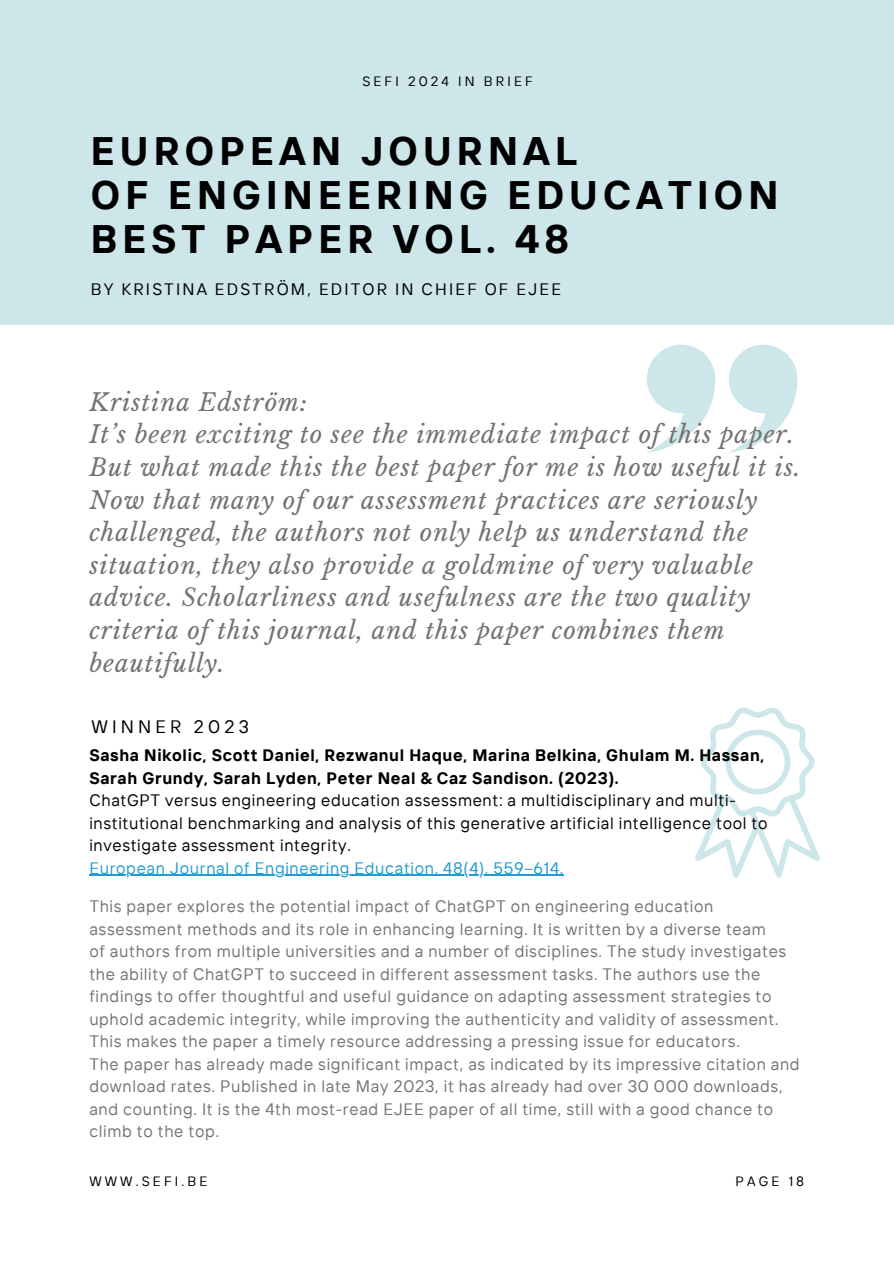
<style>
.page{position:relative;width:894px;height:1264px;background:#fff}
.page>*{position:absolute;margin:0;border:0;box-sizing:border-box;transform-origin:0 0}
.t1{font:700 39.75px/43.8px "TT Interphases";letter-spacing:.13em;color:#000001}
.t2{font:italic 24px/32.7px "Libre Baskerville";letter-spacing:.04em;color:#737373}
.t3{font:18px "TT Interphases";letter-spacing:.23em;color:#000001}
.t4{font:16.5px/22.5px "TT Interphases";letter-spacing:.04em;color:#737373}
.t5{font:16.5px/22.5px "TT Interphases";letter-spacing:.04em;color:#000001}
.t6{font:16.5px "TT Interphases";letter-spacing:.04em;color:#219bd3}
.t7{font:16.5px "TT Interphases";letter-spacing:.13em;color:#000001}
.t8{font:13.5px "TT Interphases";letter-spacing:.23em;color:#000001}
.s1{font-weight:700}
</style>
<div class="page">
<div style="left:0;top:0;width:893px;height:324px;background:#cce6ea"></div>
<svg style="left:695px;top:707px;width:124px;height:170px"></svg>
<hr style="left:89px;top:874px;width:475px;height:2px;background:#219bd3">
<svg style="left:647px;top:344px;width:68px;height:108px"></svg>
<svg style="left:728px;top:344px;width:69px;height:108px"></svg>
<p class="t8" style="left:362px;top:73px;width:172px">SEFI 2024 IN BRIEF</p>
<h2 class="t1" style="left:91px;top:129px;width:688px">EUROPEAN JOURNAL<br>OF ENGINEERING EDUCATION<br>BEST PAPER VOL. 48</h2>
<p class="t7" style="left:91px;top:278px;width:471px">BY KRISTINA EDSTRÖM, EDITOR IN CHIEF OF EJEE</p>
<p class="t2" style="left:89px;top:386px;width:712px">Kristina Edström:<br>It’s been exciting to see the immediate impact of this paper.<br>But what made this the best paper for me is how useful it is.<br>Now that many of our assessment practices are seriously challenged, the authors not only help us understand the situation, they also provide a goldmine of very valuable advice. Scholarliness and usefulness are the two quality criteria of this journal, and this paper combines them beautifully.</p>
<h4 class="t3" style="left:91px;top:714px;width:159px">WINNER 2023</h4>
<h3 class="t5" style="left:89px;top:743px;width:679px"><span class="s1">Sasha Nikolic, Scott Daniel, Rezwanul Haque, Marina Belkina, Ghulam M. Hassan, Sarah Grundy, Sarah Lyden, Peter Neal &amp; Caz Sandison. (2023).<br></span>ChatGPT versus engineering education assessment: a multidisciplinary and multi&shy;institutional benchmarking and analysis of this generative artificial intelligence tool to investigate assessment integrity.</h3>
<h4 class="t6" style="left:89px;top:857px;width:475px">European Journal of Engineering Education, 48(4), 559–614.</h4>
<p class="t4" style="left:89px;top:894px;width:711px">This paper explores the potential impact of ChatGPT on engineering education assessment methods and its role in enhancing learning. It is written by a diverse team<br>of authors from multiple universities and a number of disciplines. The study investigates the ability of ChatGPT to succeed in different assessment tasks. The authors use the findings to offer thoughtful and useful guidance on adapting assessment strategies to uphold academic integrity, while improving the authenticity and validity of assessment.<br>This makes the paper a timely resource addressing a pressing issue for educators.<br>The paper has already made significant impact, as indicated by its impressive citation and download rates. Published in late May 2023, it has already had over 30 000 downloads, and counting. It is the 4th most-read EJEE paper of all time, still with a good chance to climb to the top.</p>
<h1 class="t8" style="left:89px;top:1172px;width:119px">WWW.SEFI.BE</h1>
<h3 class="t8" style="left:735px;top:1172px;width:70px">PAGE 18</h3>
</div>
